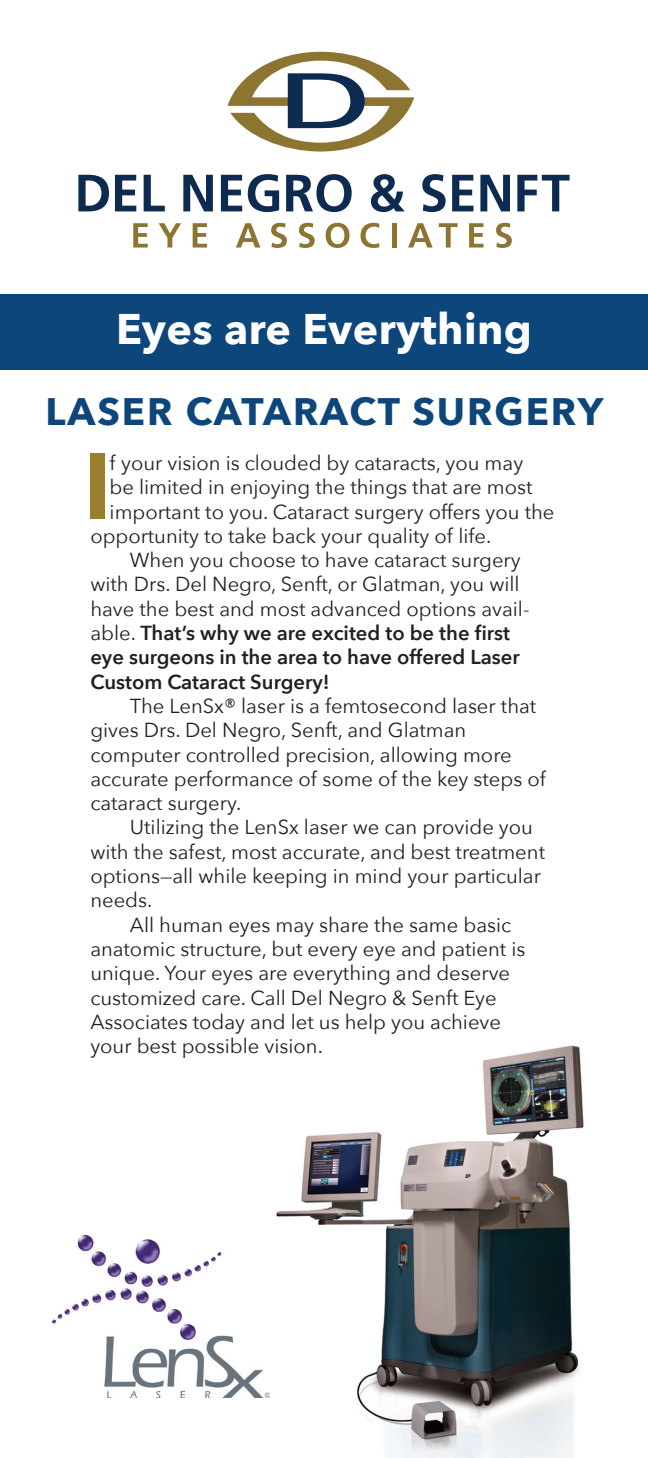
<style>
.page{position:relative;width:648px;height:1458px;background:#fff}
.page>*{position:absolute;margin:0;border:0;box-sizing:border-box;transform-origin:0 0}
.t1{font:700 80.33px "Oswald";color:#9b7f2e}
.t2{font:700 42.75px "Avenir Next";letter-spacing:.01em;color:#fff}
.t3{font:700 38.25px "Avenir Next";letter-spacing:.05em;color:#0d467a}
.t4{font:20.25px/24.3px "Avenir Next";color:#231f20}
.t5{font:600 20.25px "Avenir Next";color:#231f20}
.s1{font-weight:400}
</style>
<div class="page">
<img style="left:259px;top:1045px;width:325px;height:413px">
<svg style="left:78px;top:175px;width:31px;height:36px"></svg>
<svg style="left:115px;top:175px;width:21px;height:36px"></svg>
<svg style="left:144px;top:175px;width:21px;height:36px"></svg>
<svg style="left:183px;top:175px;width:30px;height:36px"></svg>
<svg style="left:221px;top:175px;width:21px;height:36px"></svg>
<svg style="left:248px;top:174px;width:31px;height:38px"></svg>
<svg style="left:286px;top:174px;width:66px;height:38px"></svg>
<svg style="left:371px;top:174px;width:34px;height:38px"></svg>
<svg style="left:422px;top:174px;width:24px;height:38px"></svg>
<svg style="left:452px;top:175px;width:21px;height:36px"></svg>
<svg style="left:480px;top:175px;width:30px;height:36px"></svg>
<svg style="left:517px;top:175px;width:53px;height:36px"></svg>
<svg style="left:133px;top:223px;width:15px;height:25px"></svg>
<svg style="left:159px;top:223px;width:22px;height:25px"></svg>
<svg style="left:193px;top:223px;width:14px;height:25px"></svg>
<svg style="left:236px;top:223px;width:24px;height:25px"></svg>
<svg style="left:271px;top:223px;width:16px;height:25px"></svg>
<svg style="left:299px;top:223px;width:16px;height:25px"></svg>
<svg style="left:326px;top:223px;width:23px;height:25px"></svg>
<svg style="left:361px;top:223px;width:18px;height:25px"></svg>
<div style="left:392px;top:223px;width:5px;height:25px;background:#8c7531"></div>
<svg style="left:408px;top:223px;width:25px;height:25px"></svg>
<svg style="left:439px;top:223px;width:19px;height:25px"></svg>
<svg style="left:469px;top:223px;width:15px;height:25px"></svg>
<svg style="left:496px;top:223px;width:16px;height:25px"></svg>
<svg style="left:228px;top:52px;width:186px;height:100px"></svg>
<img style="left:52px;top:1236px;width:217px;height:161px">
<div style="left:0;top:294px;width:648px;height:75px;background:#0d467a"></div>
<h2 class="t2" style="left:116px;top:292px;width:417px">Eyes are Everything</h2>
<h3 class="t3" style="left:46px;top:379px;width:559px">LASER CATARACT SURGERY</h3>
<h1 class="t1" style="left:85px;top:444px;width:26px">I</h1>
<p class="t4" style="left:110px;top:450px;width:415px">f your vision is clouded by cataracts, you may</p>
<p class="t4" style="left:110px;top:474px;width:425px">be limited in enjoying the things that are most</p>
<p class="t4" style="left:110px;top:498px;width:446px">important to you. Cataract surgery offers you the</p>
<p class="t4" style="left:90px;top:523px;width:403px">opportunity to take back your quality of life.</p>
<p class="t4" style="left:130px;top:547px;width:392px">When you choose to have cataract surgery</p>
<p class="t4" style="left:90px;top:571px;width:431px">with Drs. Del Negro, Senft, or Glatman, you will</p>
<p class="t4" style="left:90px;top:596px;width:441px">have the best and most advanced options avail-</p>
<p class="t5" style="left:90px;top:616px;width:421px"><span class="s1">able.</span> That’s why we are excited to be the first</p>
<p class="t5" style="left:90px;top:640px;width:431px">eye surgeons in the area to have offered Laser</p>
<p class="t5" style="left:90px;top:664px;width:241px">Custom Cataract Surgery!</p>
<p class="t4" style="left:90px;top:693px;width:457px;text-indent:39px">The LenSx® laser is a femtosecond laser that gives Drs. Del Negro, Senft, and Glatman computer controlled precision, allowing more accurate performance of some of the key steps of cataract surgery.</p>
<p class="t4" style="left:130px;top:814px;width:405px">Utilizing the LenSx laser we can provide you</p>
<p class="t4" style="left:90px;top:839px;width:456px">with the safest, most accurate, and best treatment</p>
<p class="t4" style="left:90px;top:863px;width:452px">options—all while keeping in mind your particular</p>
<p class="t4" style="left:90px;top:887px;width:64px">needs.</p>
<p class="t4" style="left:130px;top:912px;width:383px">All human eyes may share the same basic</p>
<p class="t4" style="left:90px;top:936px;width:437px">anatomic structure, but every eye and patient is</p>
<p class="t4" style="left:90px;top:960px;width:421px">unique. Your eyes are everything and deserve</p>
<p class="t4" style="left:90px;top:984px;width:408px">customized care. Call Del Negro &amp; Senft Eye</p>
<p class="t4" style="left:90px;top:1009px;width:412px">Associates today and let us help you achieve</p>
<p class="t4" style="left:90px;top:1033px;width:234px">your best possible vision.</p>
</div>
